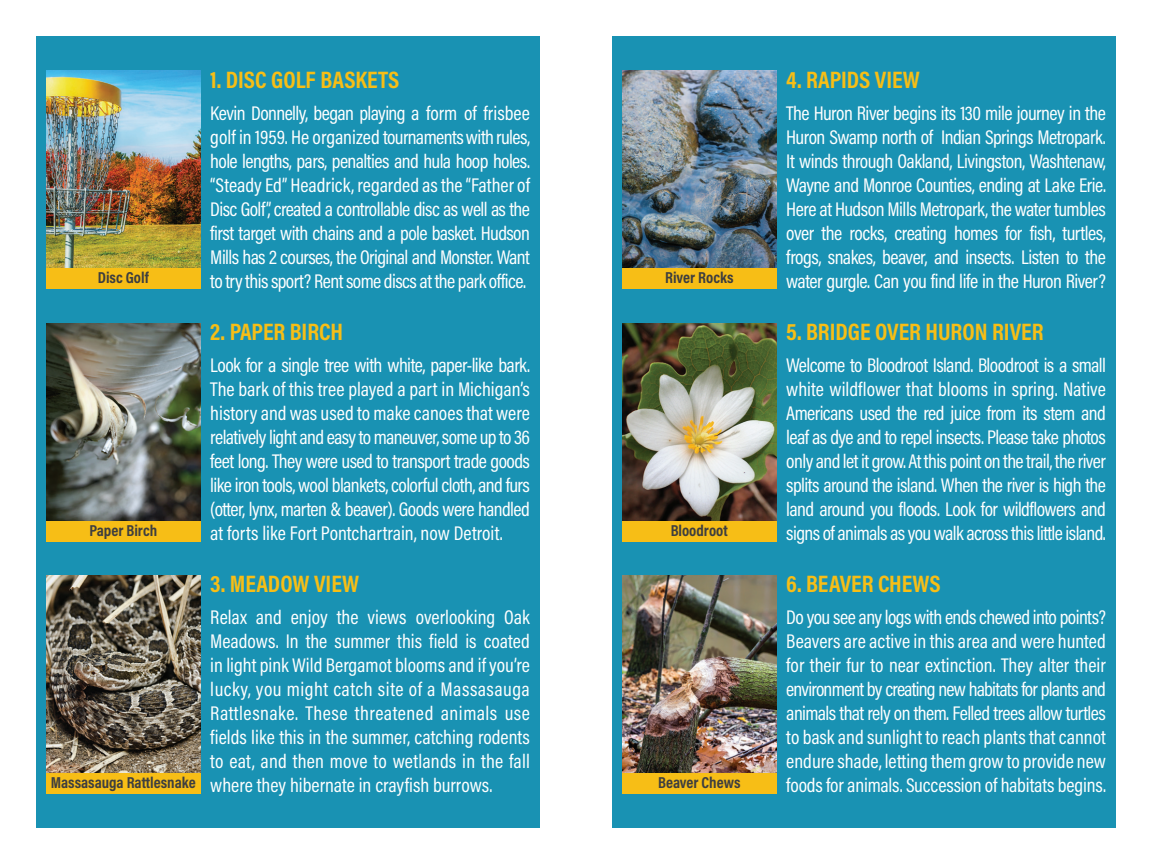
<style>
.page{position:relative;width:1152px;height:864px;background:#fff}
.page>*{position:absolute;margin:0;border:0;box-sizing:border-box;transform-origin:0 0}
.t1{font:700 24px "Acumin Pro Cond";color:#f7be16}
.t2{font:20px/24px "Acumin Pro Cond";letter-spacing:-.02em;color:#fff;text-align:justify}
.t3{font:700 16px "Acumin Pro Cond";color:#3e3e3f}
</style>
<div class="page">
<div style="left:36px;top:36px;width:504px;height:792px;background:#1992b3"></div>
<div style="left:46px;top:267px;width:155px;height:21px;background:#f7be16"></div>
<img style="left:46px;top:70px;width:155px;height:197px">
<div style="left:46px;top:521px;width:155px;height:21px;background:#f7be16"></div>
<img style="left:46px;top:323px;width:155px;height:198px">
<div style="left:46px;top:773px;width:155px;height:21px;background:#f7be16"></div>
<img style="left:46px;top:575px;width:155px;height:198px">
<div style="left:612px;top:36px;width:504px;height:792px;background:#1992b3"></div>
<div style="left:622px;top:267px;width:155px;height:21px;background:#f7be16"></div>
<img style="left:622px;top:70px;width:155px;height:197px">
<div style="left:622px;top:521px;width:155px;height:21px;background:#f7be16"></div>
<img style="left:622px;top:323px;width:155px;height:198px">
<div style="left:622px;top:773px;width:155px;height:21px;background:#f7be16"></div>
<img style="left:622px;top:575px;width:155px;height:198px">
<p class="t3" style="left:98px;top:267px;width:52px">Disc Golf</p>
<p class="t3" style="left:89px;top:520px;width:69px">Paper Birch</p>
<p class="t3" style="left:51px;top:772px;width:146px">Massasauga Rattlesnake</p>
<p class="t1" style="left:210px;top:64px;width:191px">1. DISC GOLF BASKETS</p>
<p class="t2" style="left:210px;top:100px;width:321px">Kevin Donnelly, began playing a form of frisbee golf in 1959. He organized tournaments with rules, hole lengths, pars, penalties and hula hoop holes. “Steady Ed” Headrick, regarded as the “Father of Disc Golf”, created a controllable disc as well as the first target with chains and a pole basket. Hudson Mills has 2 courses, the Original and Monster. Want to try this sport? Rent some discs at the park office.</p>
<p class="t1" style="left:210px;top:316px;width:134px">2. PAPER BIRCH</p>
<p class="t2" style="left:210px;top:352px;width:321px">Look for a single tree with white, paper-like bark.<br>The bark of this tree played a part in Michigan’s history and was used to make canoes that were relatively light and easy to maneuver, some up to 36 feet long. They were used to transport trade goods like iron tools, wool blankets, colorful cloth, and furs (otter, lynx, marten &amp; beaver). Goods were handled at forts like Fort Pontchartrain, now Detroit.</p>
<p class="t1" style="left:210px;top:568px;width:150px">3. MEADOW VIEW</p>
<p class="t2" style="left:210px;top:604px;width:321px">Relax and enjoy the views overlooking Oak Meadows. In the summer this field is coated in light pink Wild Bergamot blooms and if you’re lucky, you might catch site of a Massasauga Rattlesnake. These threatened animals use fields like this in the summer, catching rodents to eat, and then move to wetlands in the fall where they hibernate in crayfish burrows.</p>
<p class="t3" style="left:665px;top:267px;width:70px">River Rocks</p>
<p class="t3" style="left:671px;top:520px;width:59px">Bloodroot</p>
<p class="t3" style="left:658px;top:772px;width:84px">Beaver Chews</p>
<p class="t1" style="left:786px;top:64px;width:135px">4. RAPIDS VIEW</p>
<p class="t2" style="left:786px;top:100px;width:321px">The Huron River begins its 130 mile journey in the Huron Swamp north of Indian Springs Metropark.<br>It winds through Oakland, Livingston, Washtenaw, Wayne and Monroe Counties, ending at Lake Erie.<br>Here at Hudson Mills Metropark, the water tumbles over the rocks, creating homes for fish, turtles, frogs, snakes, beaver, and insects. Listen to the water gurgle. Can you find life in the Huron River?</p>
<p class="t1" style="left:786px;top:316px;width:259px">5. BRIDGE OVER HURON RIVER</p>
<p class="t2" style="left:786px;top:352px;width:321px">Welcome to Bloodroot Island. Bloodroot is a small white wildflower that blooms in spring. Native Americans used the red juice from its stem and leaf as dye and to repel insects. Please take photos only and let it grow. At this point on the trail, the river splits around the island. When the river is high the land around you floods. Look for wildflowers and signs of animals as you walk across this little island.</p>
<p class="t1" style="left:786px;top:568px;width:156px">6. BEAVER CHEWS</p>
<p class="t2" style="left:786px;top:604px;width:321px">Do you see any logs with ends chewed into points?<br>Beavers are active in this area and were hunted for their fur to near extinction. They alter their environment by creating new habitats for plants and animals that rely on them. Felled trees allow turtles to bask and sunlight to reach plants that cannot endure shade, letting them grow to provide new foods for animals. Succession of habitats begins.</p>
</div>
